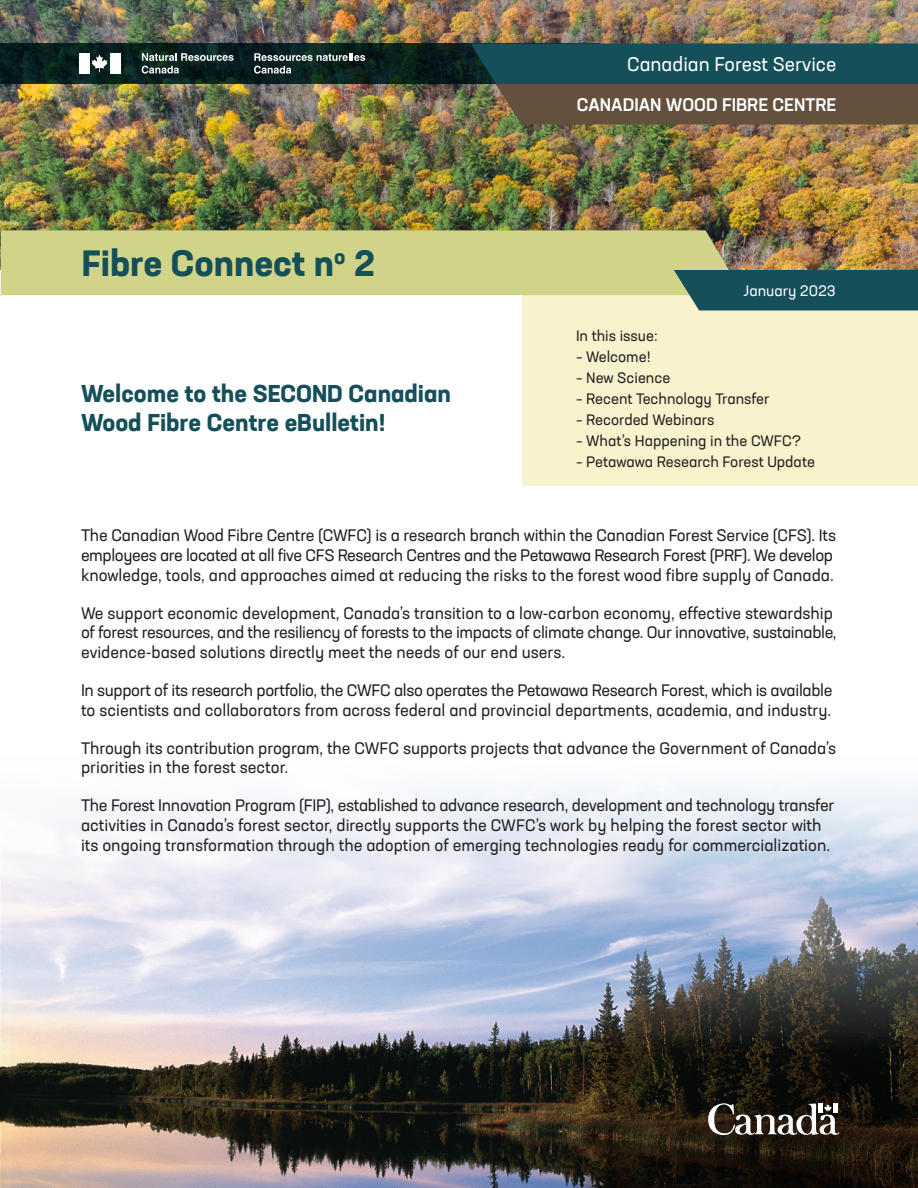
<style>
.page{position:relative;width:918px;height:1188px;background:#fff}
.page>*{position:absolute;margin:0;border:0;box-sizing:border-box;transform-origin:0 0}
.t1{font:700 36px "Neusa Next Pro";color:#154f59}
.t2{font:700 24px/28.8px "Neusa Next Pro";color:#154f59}
.t3{font:19.5px "Neusa Next Pro";color:#fff}
.t4{font:500 18px "Neusa Next Pro";color:#fff}
.t5{font:16.5px/19.8px "Neusa Next Pro";letter-spacing:-.005em;color:#231f20}
.Issue{font:15px "Neusa Next Pro";color:#231f20}
.t6{font:15px "Neusa Next Pro";color:#fff}
</style>
<div class="page">
<img style="left:0;top:899px;width:918px;height:289px">
<svg style="left:0;top:785px;width:918px;height:114px;fill:#edeff6"></svg>
<div style="left:522px;top:293px;width:396px;height:193px;background:#f8f2cd"></div>
<img style="left:0;top:0;width:918px;height:270px">
<svg style="left:0;top:44px;width:471px;height:40px;background:#09201d"></svg>
<svg style="left:570px;top:1037px;width:348px;height:151px;background:#1d170e"></svg>
<svg style="left:708px;top:1103px;width:131px;height:32px"></svg>
<div style="left:1px;top:230px;width:743px;height:65px;background:#d0d488"></div>
<svg style="left:471px;top:43px;width:447px;height:81px;background:#3c504a"></svg>
<div style="left:674px;top:270px;width:244px;height:40px;background:#154f59"></div>
<svg style="left:254px;top:53px;width:111px;height:21px;background:#3c4f4d"></svg>
<svg style="left:142px;top:53px;width:92px;height:21px;background:#3f5351"></svg>
<svg style="left:92px;top:55px;width:15px;height:17px"></svg>
<div style="left:79px;top:53px;width:10px;height:21px;background:#fff"></div>
<div style="left:110px;top:53px;width:10px;height:21px;background:#fff"></div>
<p class="t3" style="left:627px;top:52px;width:211px">Canadian Forest Service</p>
<h1 class="t1" style="left:82px;top:240px;width:295px">Fibre Connect n<sup>o</sup> 2</h1>
<h2 class="t2" style="left:81px;top:379px;width:371px">Welcome to the SECOND Canadian<br>Wood Fibre Centre eBulletin!</h2>
<p class="t4" style="left:577px;top:93px;width:261px">CANADIAN WOOD FIBRE CENTRE</p>
<h1 class="t6" style="left:744px;top:281px;width:93px">January 2023</h1>
<p class="Issue" style="left:576px;top:326px;width:83px">In this issue:</p>
<p class="Issue" style="left:576px;top:347px;width:76px">– Welcome!</p>
<p class="Issue" style="left:576px;top:368px;width:96px">– New Science</p>
<p class="Issue" style="left:576px;top:389px;width:195px">– Recent Technology Transfer</p>
<p class="Issue" style="left:576px;top:410px;width:140px">– Recorded Webinars</p>
<p class="Issue" style="left:576px;top:431px;width:227px">– What’s Happening in the CWFC?</p>
<p class="Issue" style="left:576px;top:452px;width:241px">– Petawawa Research Forest Update</p>
<p class="t5" style="left:81px;top:525px;width:757px">The Canadian Wood Fibre Centre (CWFC) is a research branch within the Canadian Forest Service (CFS). Its employees are located at all five CFS Research Centres and the Petawawa Research Forest (PRF). We develop knowledge, tools, and approaches aimed at reducing the risks to the forest wood fibre supply of Canada.</p>
<p class="t5" style="left:81px;top:603px;width:757px">We support economic development, Canada’s transition to a low-carbon economy, effective stewardship of forest resources, and the resiliency of forests to the impacts of climate change. Our innovative, sustainable, evidence-based solutions directly meet the needs of our end users.</p>
<p class="t5" style="left:81px;top:680px;width:753px">In support of its research portfolio, the CWFC also operates the Petawawa Research Forest, which is available to scientists and collaborators from across federal and provincial departments, academia, and industry.</p>
<p class="t5" style="left:81px;top:738px;width:757px">Through its contribution program, the CWFC supports projects that advance the Government of Canada’s priorities in the forest sector.</p>
<p class="t5" style="left:81px;top:795px;width:755px">The Forest Innovation Program (FIP), established to advance research, development and technology transfer activities in Canada’s forest sector, directly supports the CWFC’s work by helping the forest sector with its ongoing transformation through the adoption of emerging technologies ready for commercialization.</p>
</div>
